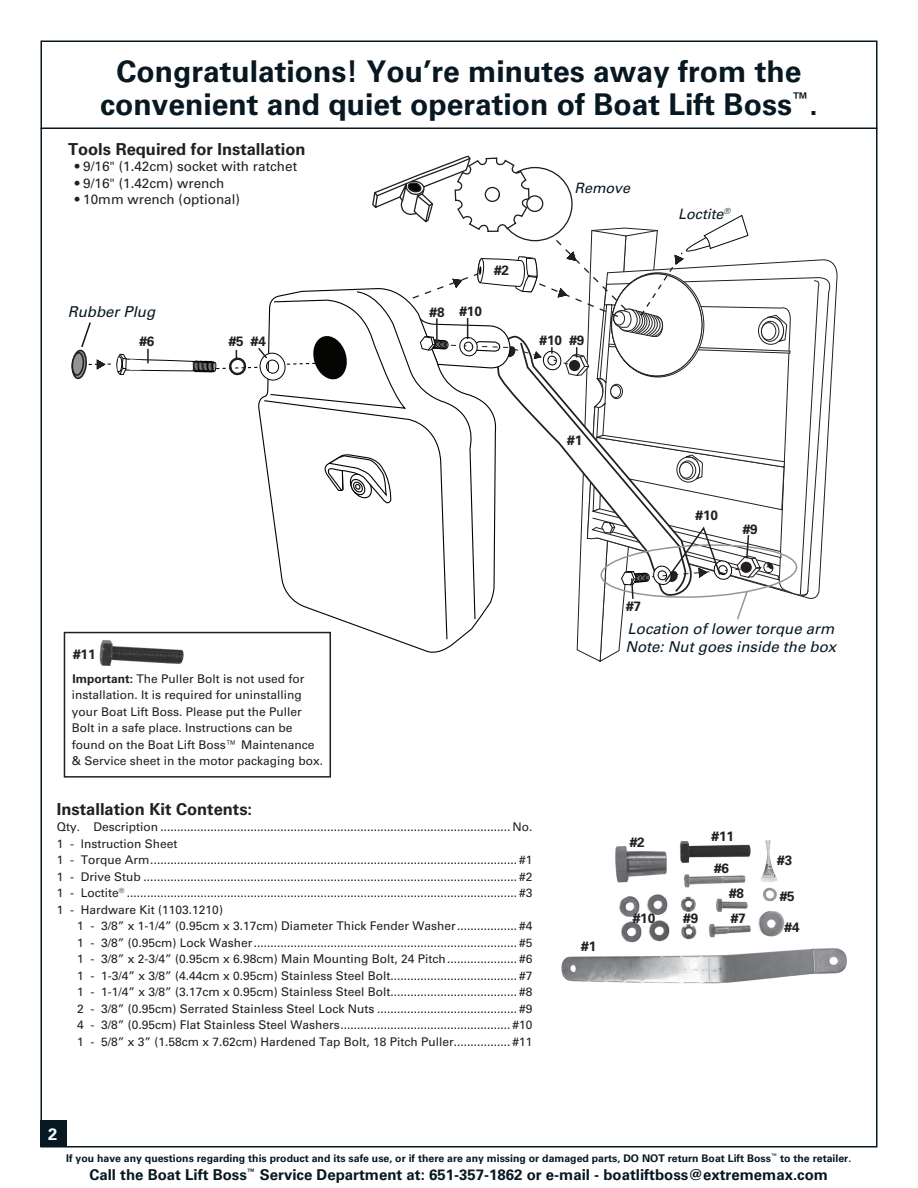
<style>
.page{position:relative;width:918px;height:1188px;background:#fff}
.page>*{position:absolute;margin:0;border:0;box-sizing:border-box;transform-origin:0 0}
.t1{font:700 30px/33px "Univers";color:#071822;text-align:center}
.t2{font:700 16.5px "Univers";color:#231f20}
.t3{font:700 16.5px "Univers";color:#fff}
.t4{font:700 15px "Univers";color:#071822}
.t5{font:italic 15px/18px "Univers";color:#071822}
.t6{font:italic 14.25px "Univers";color:#071822}
.t7{font:13.5px "Univers";color:#231f20}
.t8{font:700 13.5px "Univers";color:#231f20}
.t9{font:12px/16.5px "Univers";color:#231f20}
.t10{font:700 10.5px "Univers";color:#071822}
.s1{font-weight:700}
</style>
<div class="page">
<div style="left:40px;top:1120px;width:28px;height:28px;background:#071822"></div>
<hr style="left:40px;top:128px;width:838px;height:1px;background:#071822">
<img style="left:561px;top:840px;width:286px;height:144px">
<svg style="left:821px;top:277px;width:14px;height:286px"></svg>
<svg style="left:72px;top:156px;width:749px;height:506px"></svg>
<div style="left:64px;top:633px;width:266px;height:144px;background:#fff"></div>
<div style="left:64px;top:632px;width:267px;height:146px;border:2px solid #231f20"></div>
<img style="left:99px;top:639px;width:85px;height:27px">
<h1 class="t1" style="left:100px;top:55px;width:719px">Congratulations! You’re minutes away from the convenient and quiet operation of Boat Lift Boss<sup>™</sup>.</h1>
<h2 class="t2" style="left:68px;top:139px;width:239px">Tools Required for Installation</h2>
<p class="t7" style="left:75px;top:158px;width:224px">• 9/16" (1.42cm) socket with ratchet</p>
<p class="t7" style="left:75px;top:175px;width:151px">• 9/16" (1.42cm) wrench</p>
<p class="t7" style="left:75px;top:191px;width:167px">• 10mm wrench (optional)</p>
<p class="t5" style="left:68px;top:302px;width:89px">Rubber Plug</p>
<p class="t8" style="left:139px;top:333px;width:17px">#6</p>
<p class="t8" style="left:229px;top:333px;width:39px">#5 #4</p>
<p class="t8" style="left:73px;top:646px;width:24px">#11</p>
<p class="t9" style="left:72px;top:670px;width:253px"><span class="s1">Important:</span> The Puller Bolt is not used for installation. It is required for uninstalling your Boat Lift Boss. Please put the Puller Bolt in a safe place. Instructions can be found on the Boat Lift Boss™ Maintenance &amp; Service sheet in the motor packaging box.</p>
<p class="t8" style="left:494px;top:262px;width:17px">#2</p>
<p class="t8" style="left:430px;top:303px;width:54px">#8 #10</p>
<p class="t6" style="left:575px;top:179px;width:57px">Remove</p>
<p class="t8" style="left:540px;top:332px;width:46px">#10 #9</p>
<p class="t6" style="left:678px;top:205px;width:53px">Loctite<sup>®</sup></p>
<p class="t8" style="left:567px;top:432px;width:17px">#1</p>
<p class="t8" style="left:626px;top:598px;width:17px">#7</p>
<p class="t8" style="left:696px;top:507px;width:24px">#10</p>
<p class="t8" style="left:743px;top:521px;width:17px">#9</p>
<p class="t5" style="left:625px;top:619px;width:212px">Location of lower torque arm<br>Note: Nut goes inside the box</p>
<h2 class="t2" style="left:57px;top:799px;width:197px">Installation Kit Contents:</h2>
<p class="t9" style="left:57px;top:819px;width:477px">Qty. Description .........................................................................................................No.<br>1 - Instruction Sheet<br>1 - Torque Arm.............................................................................................................. #1<br>1 - Drive Stub ................................................................................................................ #2<br>1 - Loctite<sup>®</sup> ..................................................................................................................... #3<br>1 - Hardware Kit (1103.1210)</p>
<p class="t9" style="left:77px;top:918px;width:457px;text-align:justify">1 - 3/8” x 1-1/4” (0.95cm x 3.17cm) Diameter Thick Fender Washer.................. #4<br>1 - 3/8” (0.95cm) Lock Washer............................................................................... #5<br>1 - 3/8” x 2-3/4” (0.95cm x 6.98cm) Main Mounting Bolt, 24 Pitch..................... #6<br>1 - 1-3/4” x 3/8” (4.44cm x 0.95cm) Stainless Steel Bolt...................................... #7<br>1 - 1-1/4” x 3/8” (3.17cm x 0.95cm) Stainless Steel Bolt...................................... #8<br>2 - 3/8” (0.95cm) Serrated Stainless Steel Lock Nuts .......................................... #9<br>4 - 3/8” (0.95cm) Flat Stainless Steel Washers................................................... #10<br>1 - 5/8” x 3” (1.58cm x 7.62cm) Hardened Tap Bolt, 18 Pitch Puller................. #11</p>
<h2 class="t3" style="left:48px;top:1125px;width:11px">2</h2>
<p class="t8" style="left:581px;top:938px;width:17px">#1</p>
<p class="t8" style="left:630px;top:834px;width:17px">#2</p>
<p class="t8" style="left:712px;top:829px;width:24px">#11</p>
<p class="t8" style="left:714px;top:860px;width:17px">#6</p>
<p class="t8" style="left:729px;top:885px;width:17px">#8</p>
<p class="t8" style="left:633px;top:910px;width:24px">#10</p>
<p class="t8" style="left:683px;top:910px;width:17px">#9</p>
<p class="t8" style="left:731px;top:911px;width:17px">#7</p>
<p class="t8" style="left:777px;top:852px;width:17px">#3</p>
<p class="t8" style="left:780px;top:888px;width:17px">#5</p>
<p class="t8" style="left:785px;top:919px;width:17px">#4</p>
<p class="t10" style="left:66px;top:1152px;width:787px">If you have any questions regarding this product and its safe use, or if there are any missing or damaged parts, DO NOT return Boat Lift Boss<sup>™</sup> to the retailer.</p>
<p class="t4" style="left:89px;top:1166px;width:740px">Call the Boat Lift Boss<sup>™</sup> Service Department at: 651-357-1862 or e-mail - boatliftboss@extrememax.com</p>
</div>
